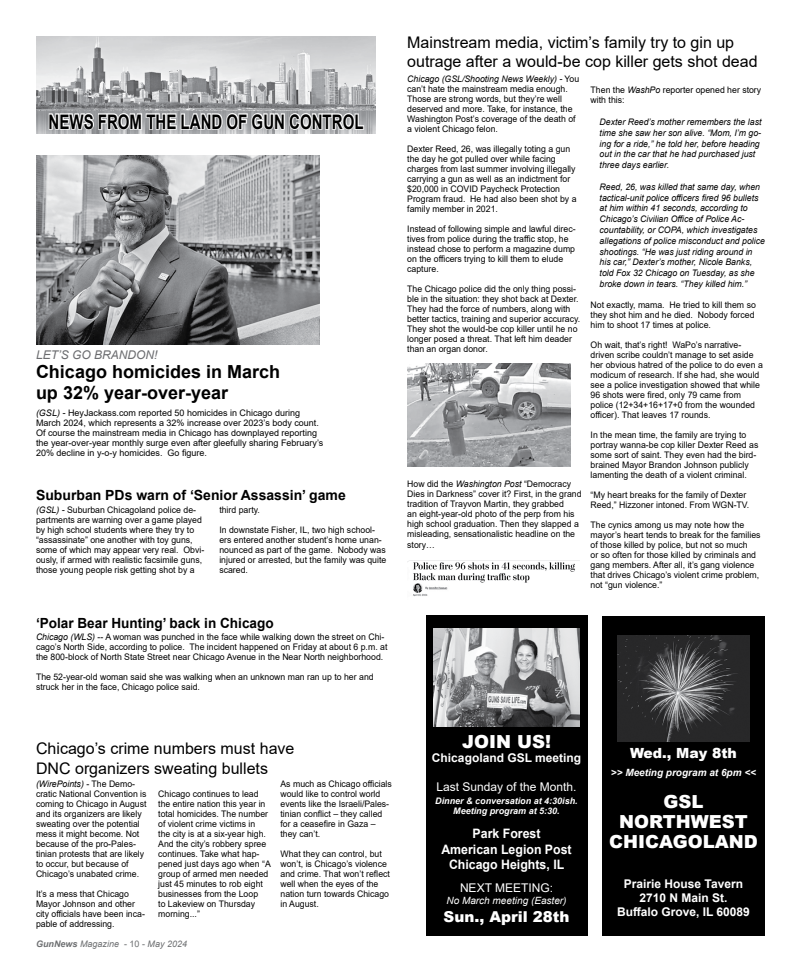
<style>
.page{position:relative;width:801px;height:972px;background:#fff}
.page>*{position:absolute;margin:0;border:0;box-sizing:border-box;transform-origin:0 0}
.t1{font:700 20px "Arial";color:#000;scale:.75 1}
.t2{font:700 18px/21.6px "Arial";color:#000}
.t3{font:900 18px/20px "Arial";color:#fff;text-align:center}
.t4{font:16px/19.2px "Arial";color:#000}
.t5{font:900 15px "Arial";color:#fff}
.t6{font:700 14px "Arial";color:#000}
.t7{font:900 14px "Arial";color:#fff}
.t8{font:700 13px/15.6px "Arial";color:#fff;text-align:center;scale:.95 1}
.t9{font:700 12px/14px "Arial";color:#fff;text-align:center}
.t10{font:12px "Arial";color:#fff}
.t11{font:italic 12px "Arial";color:#6b6c6f}
.t12{font:italic 700 10px "Arial";color:#fff}
.t13{font:italic 10px "Arial";color:#fff}
.t14{font:9px/10px "Arial";color:#000}
.t15{font:italic 9px/10.8px "Arial";color:#000}
.t16{font:italic 700 9px/10px "Arial";color:#fff;text-align:center}
.t17{font:italic 9px "Arial";color:#6d6f71}
.s1{font-style:italic}
.s2{font-weight:700}
.s3{font-style:normal}
</style>
<div class="page">
<img style="left:36px;top:36px;width:340px;height:97px">
<svg style="left:48px;top:96px;width:317px;height:38px"></svg>
<div style="left:426px;top:615px;width:161px;height:321px;background:#000"></div>
<img style="left:433px;top:629px;width:147px;height:97px">
<div style="left:602px;top:616px;width:163px;height:319px;background:#000"></div>
<img style="left:618px;top:636px;width:131px;height:105px">
<img style="left:36px;top:156px;width:283px;height:188px">
<img style="left:407px;top:364px;width:164px;height:103px">
<img style="left:407px;top:560px;width:172px;height:36px">
<h1 class="t1" style="left:49px;top:108px;width:421px">NEWS FROM THE LAND OF GUN CONTROL</h1>
<h3 class="t11" style="left:36px;top:347px;width:123px">LET’S GO BRANDON!</h3>
<h2 class="t2" style="left:36px;top:361px;width:246px">Chicago homicides in March up 32% year-over-year</h2>
<p class="t14" style="left:36px;top:408px;width:289px"><span class="s1">(GSL) -</span> HeyJackass.com reported 50 homicides in Chicago during March 2024, which represents a 32% increase over 2023’s body count.<br>Of course the mainstream media in Chicago has downplayed reporting the year-over-year monthly surge even after gleefully sharing February’s 20% decline in y-o-y homicides. Go figure.</p>
<h3 class="t6" style="left:36px;top:486px;width:311px">Suburban PDs warn of ‘Senior Assassin’ game</h3>
<p class="t14" style="left:36px;top:505px;width:170px"><span class="s1">(GSL) -</span> Suburban Chicagoland police de&shy;partments are warning over a game played by high school students where they try to “assassinate” one another with toy guns, some of which may appear very real. Obvi&shy;ously, if armed with realistic facsimile guns, those young people risk getting shot by a</p>
<p class="t14" style="left:219px;top:505px;width:42px">third party.</p>
<p class="t14" style="left:219px;top:525px;width:168px">In downstate Fisher, IL, two high school&shy;ers entered another student’s home unan&shy;nounced as part of the game. Nobody was injured or arrested, but the family was quite scared.</p>
<h3 class="t6" style="left:36px;top:613px;width:239px">‘Polar Bear Hunting’ back in Chicago</h3>
<p class="t14" style="left:36px;top:632px;width:353px"><span class="s1">Chicago (WLS)</span> -- A woman was punched in the face while walking down the street on Chi&shy;cago’s North Side, according to police. The incident happened on Friday at about 6 p.m. at the 800-block of North State Street near Chicago Avenue in the Near North neighborhood.</p>
<p class="t14" style="left:36px;top:672px;width:339px">The 52-year-old woman said she was walking when an unknown man ran up to her and struck her in the face, Chicago police said.</p>
<h3 class="t4" style="left:407px;top:32px;width:352px">Mainstream media, victim’s family try to gin up outrage after a would-be cop killer gets shot dead</h3>
<p class="t14" style="left:407px;top:74px;width:174px"><span class="s1">Chicago (GSL/Shooting News Weekly) -</span> You can’t hate the mainstream media enough.<br>Those are strong words, but they’re well deserved and more. Take, for instance, the Washington Post’s coverage of the death of a violent Chicago felon.</p>
<p class="t14" style="left:407px;top:144px;width:171px">Dexter Reed, 26, was illegally toting a gun the day he got pulled over while facing charges from last summer involving illegally carrying a gun as well as an indictment for $20,000 in COVID Paycheck Protection Program fraud. He had also been shot by a family member in 2021.</p>
<p class="t14" style="left:407px;top:224px;width:170px">Instead of following simple and lawful direc&shy;tives from police during the traffic stop, he instead chose to perform a magazine dump on the officers trying to kill them to elude capture.</p>
<p class="t14" style="left:407px;top:284px;width:175px">The Chicago police did the only thing possi&shy;ble in the situation: they shot back at Dexter.<br>They had the force of numbers, along with better tactics, training and superior accuracy.<br>They shot the would-be cop killer until he no longer posed a threat. That left him deader than an organ donor.</p>
<p class="t14" style="left:407px;top:479px;width:176px">How did the <span class="s1">Washington Post</span> “Democracy Dies in Darkness” cover it? First, in the grand tradition of Trayvon Martin, they grabbed<br>an eight-year-old photo of the perp from his high school graduation. Then they slapped a misleading, sensationalistic headline on the story…</p>
<p class="t14" style="left:591px;top:84px;width:172px;line-height:10.8px">Then the <span class="s1">WashPo</span> reporter opened her story with this:</p>
<p class="t15" style="left:600px;top:117px;width:163px">Dexter Reed’s mother remembers the last time she saw her son alive. “Mom, I’m go&shy;ing for a ride,” he told her, before heading out in the car that he had purchased just three days earlier.</p>
<p class="t15" style="left:600px;top:181px;width:167px">Reed, 26, was killed that same day, when tactical-unit police officers fired 96 bullets at him within 41 seconds, according to Chicago’s Civilian Office of Police Ac&shy;countability, or COPA, which investigates allegations of police misconduct and police shootings. “He was just riding around in his car,” Dexter’s mother, Nicole Banks, told Fox 32 Chicago on Tuesday, as she broke down in tears. “They killed him.”</p>
<p class="t14" style="left:591px;top:300px;width:167px">Not exactly, mama. He tried to kill them so they shot him and he died. Nobody forced him to shoot 17 times at police.</p>
<p class="t14" style="left:591px;top:340px;width:174px">Oh wait, that’s right! WaPo’s narrative&shy;driven scribe couldn’t manage to set aside her obvious hatred of the police to do even a modicum of research. If she had, she would see a police investigation showed that while 96 shots were fired, only 79 came from police (12+34+16+17+0 from the wounded officer). That leaves 17 rounds.</p>
<p class="t14" style="left:591px;top:430px;width:169px">In the mean time, the family are trying to portray wanna-be cop killer Dexter Reed as some sort of saint. They even had the bird&shy;brained Mayor Brandon Johnson publicly lamenting the death of a violent criminal.</p>
<p class="t14" style="left:591px;top:490px;width:160px">“My heart breaks for the family of Dexter<br>Reed,” Hizzoner intoned. From WGN-TV.</p>
<p class="t14" style="left:591px;top:520px;width:171px">The cynics among us may note how the mayor’s heart tends to break for the families of those killed by police, but not so much<br>or so often for those killed by criminals and gang members. After all, it’s gang violence that drives Chicago’s violent crime problem, not “gun violence.”</p>
<h3 class="t4" style="left:36px;top:739px;width:260px">Chicago’s crime numbers must have<br>DNC organizers sweating bullets</h3>
<p class="t14" style="left:36px;top:779px;width:112px"><span class="s1">(WirePoints)</span> - The Demo&shy;cratic National Convention is coming to Chicago in August and its organizers are likely sweating over the potential mess it might become. Not because of the pro-Pales&shy;tinian protests that are likely to occur, but because of<br>Chicago’s unabated crime.</p>
<p class="t14" style="left:36px;top:889px;width:110px">It’s a mess that Chicago<br>Mayor Johnson and other city officials have been inca&shy;pable of addressing.</p>
<p class="t14" style="left:158px;top:789px;width:114px">Chicago continues to lead the entire nation this year in total homicides. The number of violent crime victims in<br>the city is at a six-year high.<br>And the city’s robbery spree continues. Take what hap&shy;pened just days ago when “A group of armed men needed just 45 minutes to rob eight businesses from the Loop<br>to Lakeview on Thursday morning...”</p>
<p class="t14" style="left:280px;top:779px;width:113px">As much as Chicago officials would like to control world events like the Israeli/Pales&shy;tinian conflict – they called for a ceasefire in Gaza – they can’t.</p>
<p class="t14" style="left:280px;top:849px;width:111px">What they can control, but won’t, is Chicago’s violence and crime. That won’t reflect well when the eyes of the nation turn towards Chicago in August.</p>
<p class="t17" style="left:36px;top:938px;width:153px"><span class="s2">GunNews</span> Magazine <span class="s3">- 10 -</span> May 2024</p>
<h2 class="t3" style="left:462px;top:731px;width:90px">JOIN US!</h2>
<h3 class="t9" style="left:432px;top:751px;width:151px">Chicagoland GSL meeting</h3>
<h3 class="t10" style="left:437px;top:779px;width:142px">Last Sunday of the Month.</h3>
<p class="t16" style="left:435px;top:796px;width:144px">Dinner &amp; conversation at 4:30ish.<br>Meeting program at 5:30.</p>
<h3 class="t8" style="left:441px;top:826px;width:139px">Park Forest<br>American Legion Post<br>Chicago Heights, IL</h3>
<h3 class="t10" style="left:460px;top:880px;width:95px">NEXT MEETING:</h3>
<p class="t13" style="left:447px;top:894px;width:122px">No March meeting (Easter)</p>
<h3 class="t5" style="left:444px;top:906px;width:128px">Sun., April 28th</h3>
<h3 class="t7" style="left:630px;top:743px;width:108px">Wed., May 8th</h3>
<p class="t12" style="left:611px;top:766px;width:147px">&gt;&gt; Meeting program at 6pm &lt;&lt;</p>
<h2 class="t3" style="left:609px;top:791px;width:150px">GSL<br>NORTHWEST<br>CHICAGOLAND</h2>
<h3 class="t9" style="left:617px;top:877px;width:134px">Prairie House Tavern<br>2710 N Main St.<br>Buffalo Grove, IL 60089</h3>
</div>
